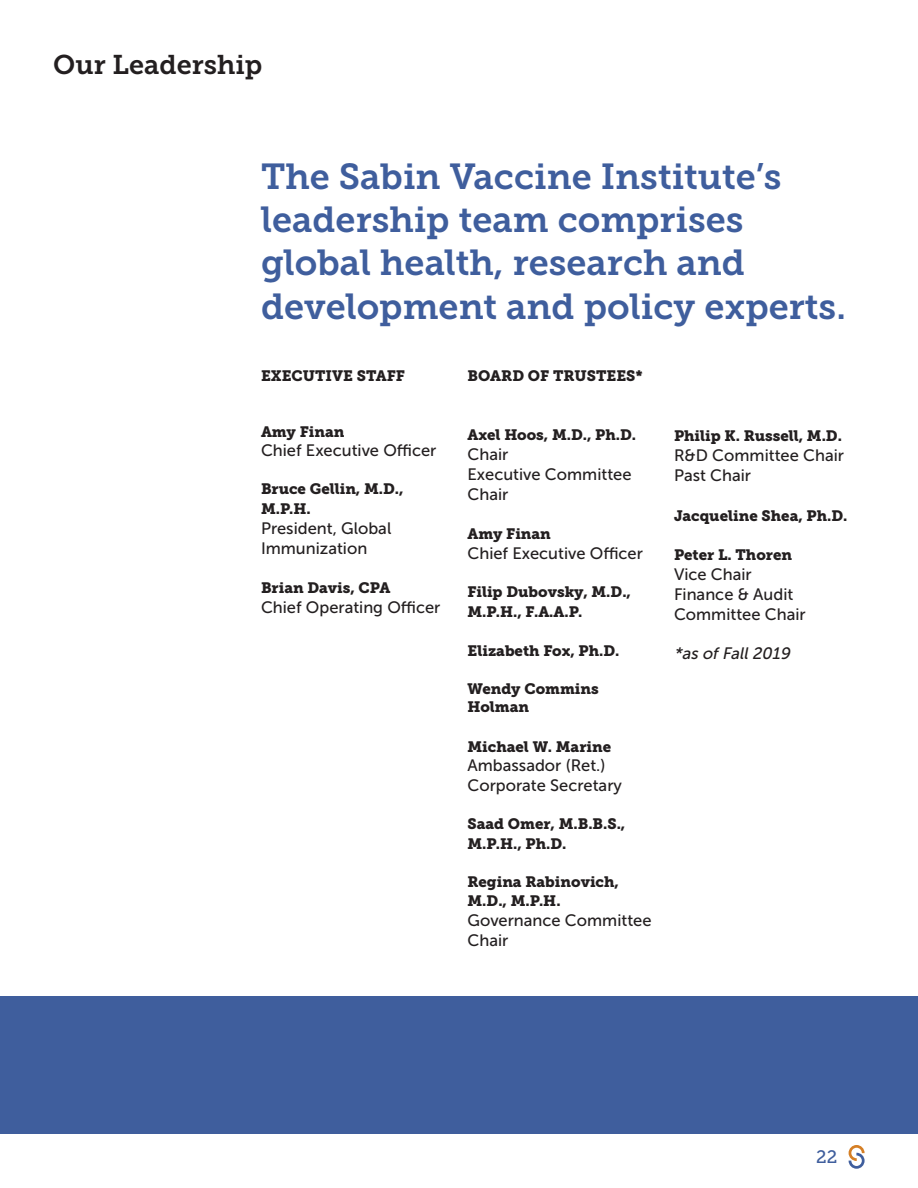
<style>
.page{position:relative;width:918px;height:1188px;background:#fff}
.page>*{position:absolute;margin:0;border:0;box-sizing:border-box;transform-origin:0 0}
.t1{font:36px/43.2px "Museo Slab 700";color:#3f5e9d}
.t2{font:27px "Museo Slab 700";color:#231f20}
.t3{font:18px "Museo Slab 500";color:#3f5e9d}
.t4{font:16.5px/19.8px "Museo Sans 500";color:#231f20}
.t5{font:italic 16.5px "Museo Sans 500";color:#231f20}
.t6{font:15px/19.8px "Museo Slab 900";color:#231f20}
</style>
<div class="page">
<svg style="left:849px;top:1145px;width:16px;height:24px"></svg>
<div style="left:0;top:996px;width:918px;height:138px;background:#3f5e9d"></div>
<p class="t2" style="left:53px;top:50px;width:210px">Our Leadership</p>
<p class="t1" style="left:261px;top:155px;width:586px">The Sabin Vaccine Institute’s leadership team comprises global health, research and development and policy experts.</p>
<p class="t6" style="left:261px;top:366px;width:145px">EXECUTIVE STAFF</p>
<p class="t6" style="left:261px;top:422px;width:85px">Amy Finan</p>
<p class="t4" style="left:261px;top:441px;width:177px">Chief Executive Officer</p>
<p class="t6" style="left:261px;top:479px;width:144px">Bruce Gellin, M.D.,<br>M.P.H.</p>
<p class="t4" style="left:261px;top:518px;width:132px">President, Global<br>Immunization</p>
<p class="t6" style="left:261px;top:578px;width:131px">Brian Davis, CPA</p>
<p class="t4" style="left:261px;top:597px;width:181px">Chief Operating Officer</p>
<p class="t6" style="left:468px;top:366px;width:177px">BOARD OF TRUSTEES*</p>
<p class="t6" style="left:468px;top:425px;width:170px">Axel Hoos, M.D., Ph.D.</p>
<p class="t4" style="left:468px;top:444px;width:42px">Chair</p>
<p class="t4" style="left:468px;top:464px;width:166px">Executive Committee<br>Chair</p>
<p class="t6" style="left:468px;top:524px;width:85px">Amy Finan</p>
<p class="t4" style="left:468px;top:543px;width:177px">Chief Executive Officer</p>
<p class="t6" style="left:468px;top:582px;width:165px">Filip Dubovsky, M.D.,<br>M.P.H., F.A.A.P.</p>
<p class="t6" style="left:468px;top:641px;width:154px">Elizabeth Fox, Ph.D.</p>
<p class="t6" style="left:468px;top:680px;width:133px;line-height:18px">Wendy Commins<br>Holman</p>
<p class="t6" style="left:468px;top:737px;width:145px">Michael W. Marine</p>
<p class="t4" style="left:468px;top:756px;width:139px">Ambassador (Ret.)</p>
<p class="t4" style="left:468px;top:776px;width:156px">Corporate Secretary</p>
<p class="t6" style="left:468px;top:814px;width:159px">Saad Omer, M.B.B.S.,<br>M.P.H., Ph.D.</p>
<p class="t6" style="left:468px;top:872px;width:153px">Regina Rabinovich,<br>M.D., M.P.H.</p>
<p class="t4" style="left:468px;top:911px;width:186px">Governance Committee<br>Chair</p>
<p class="t6" style="left:674px;top:426px;width:170px">Philip K. Russell, M.D.</p>
<p class="t4" style="left:674px;top:446px;width:172px">R&amp;D Committee Chair</p>
<p class="t4" style="left:674px;top:465px;width:79px">Past Chair</p>
<p class="t6" style="left:674px;top:505px;width:175px">Jacqueline Shea, Ph.D.</p>
<p class="t6" style="left:674px;top:545px;width:120px">Peter L. Thoren</p>
<p class="t4" style="left:674px;top:564px;width:79px">Vice Chair</p>
<p class="t4" style="left:674px;top:584px;width:133px">Finance &amp; Audit<br>Committee Chair</p>
<p class="t5" style="left:674px;top:644px;width:121px">*as ofFall2019</p>
<p class="t3" style="left:816px;top:1146px;width:23px">22</p>
</div>
